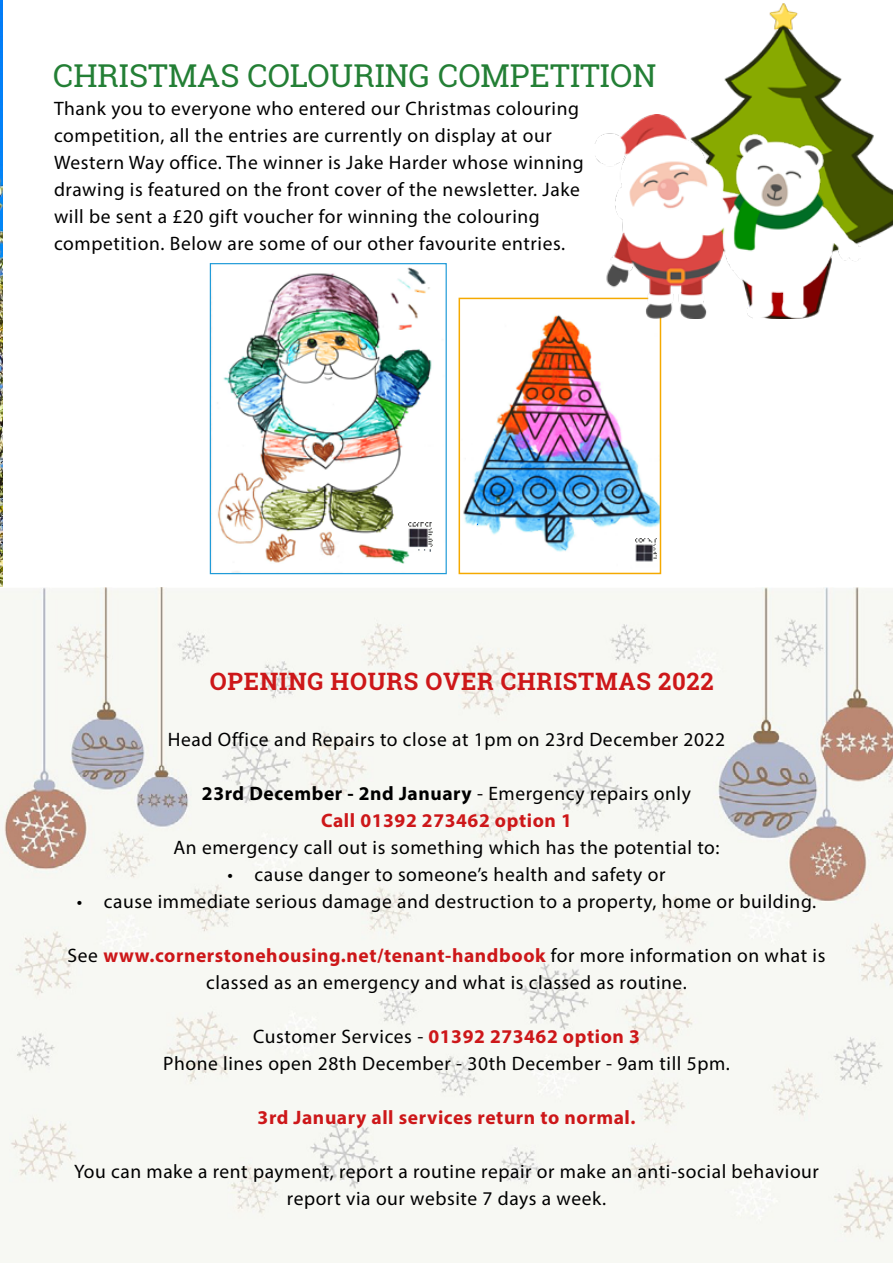
<style>
.page{position:relative;width:893px;height:1263px;background:#fff}
.page>*{position:absolute;margin:0;border:0;box-sizing:border-box;transform-origin:0 0}
.t1{font:31.5px "Roboto Slab";color:#237f35}
.t2{font:700 24px "Roboto Slab";letter-spacing:.03em;color:#cd1719}
.t3{font:19.5px/27px "Myriad Pro";letter-spacing:.03em;color:#000;text-align:center}
.t4{font:700 19.5px/27px "Myriad Pro";letter-spacing:.03em;color:#000;text-align:center}
.t5{font:700 19.5px "Myriad Pro";letter-spacing:.03em;color:#cd1719}
.s1{font-weight:400}
.s2{color:#cd1719}
.s3{font-weight:700;color:#cd1719}
</style>
<div class="page">
<img style="left:651px;top:4px;width:242px;height:243px">
<img style="left:0;top:0;width:2px;height:587px">
<img style="left:0;top:587px;width:893px;height:676px">
<img style="left:217px;top:267px;width:215px;height:305px">
<svg style="left:397px;top:279px;width:11px;height:7px"></svg>
<svg style="left:269px;top:547px;width:4px;height:11px"></svg>
<img style="left:408px;top:523px;width:25px;height:23px">
<img style="left:408px;top:549px;width:24px;height:3px">
<div style="left:210px;top:263px;width:237px;height:311px;border:1px solid #209bd8"></div>
<img style="left:463px;top:315px;width:195px;height:237px">
<svg style="left:476px;top:518px;width:4px;height:6px"></svg>
<svg style="left:535px;top:518px;width:9px;height:8px"></svg>
<img style="left:635px;top:539px;width:23px;height:23px">
<div style="left:459px;top:298px;width:202px;height:276px;border:2px solid #f5a900"></div>
<img style="left:595px;top:115px;width:265px;height:203px">
<h1 class="t1" style="left:53px;top:54px;width:605px">CHRISTMAS COLOURING COMPETITION</h1>
<p class="t3" style="left:54px;top:94px;width:531px;text-align:left">Thank you to everyone who entered our Christmas colouring competition, all the entries are currently on display at our Western Way office. The winner is Jake Harder whose winning drawing is featured on the front cover of the newsletter. Jake will be sent a £20 gift voucher for winning the colouring competition. Below are some of our other favourite entries.</p>
<p class="t2" style="left:210px;top:665px;width:506px">OPENING HOURS OVER CHRISTMAS 2022</p>
<p class="t3" style="left:168px;top:726px;width:559px">Head Office and Repairs to close at 1pm on 23rd December 2022</p>
<p class="t4" style="left:202px;top:779px;width:491px">23rd December - 2nd January <span class="s1">- Emergency repairs only<br></span><span class="s2">Call 01392 273462 option 1</span></p>
<p class="t3" style="left:173px;top:834px;width:548px">An emergency call out is something which has the potential to:</p>
<p class="t3" style="left:228px;top:861px;width:439px">• cause danger to someone’s health and safety or</p>
<p class="t3" style="left:77px;top:888px;width:741px">• cause immediate serious damage and destruction to a property, home or building.</p>
<p class="t3" style="left:68px;top:942px;width:759px">See <span class="s3">www.cornerstonehousing.net/tenant-handbook</span> for more information on what is classed as an emergency and what is classed as routine.</p>
<p class="t3" style="left:163px;top:1023px;width:568px">Customer Services - <span class="s3">01392 273462 option 3<br></span>Phone lines open 28th December - 30th December - 9am till 5pm.</p>
<p class="t5" style="left:258px;top:1105px;width:379px">3rd January all services return to normal.</p>
<p class="t3" style="left:74px;top:1158px;width:746px">You can make a rent payment, report a routine repair or make an anti-social behaviour report via our website 7 days a week.</p>
</div>
